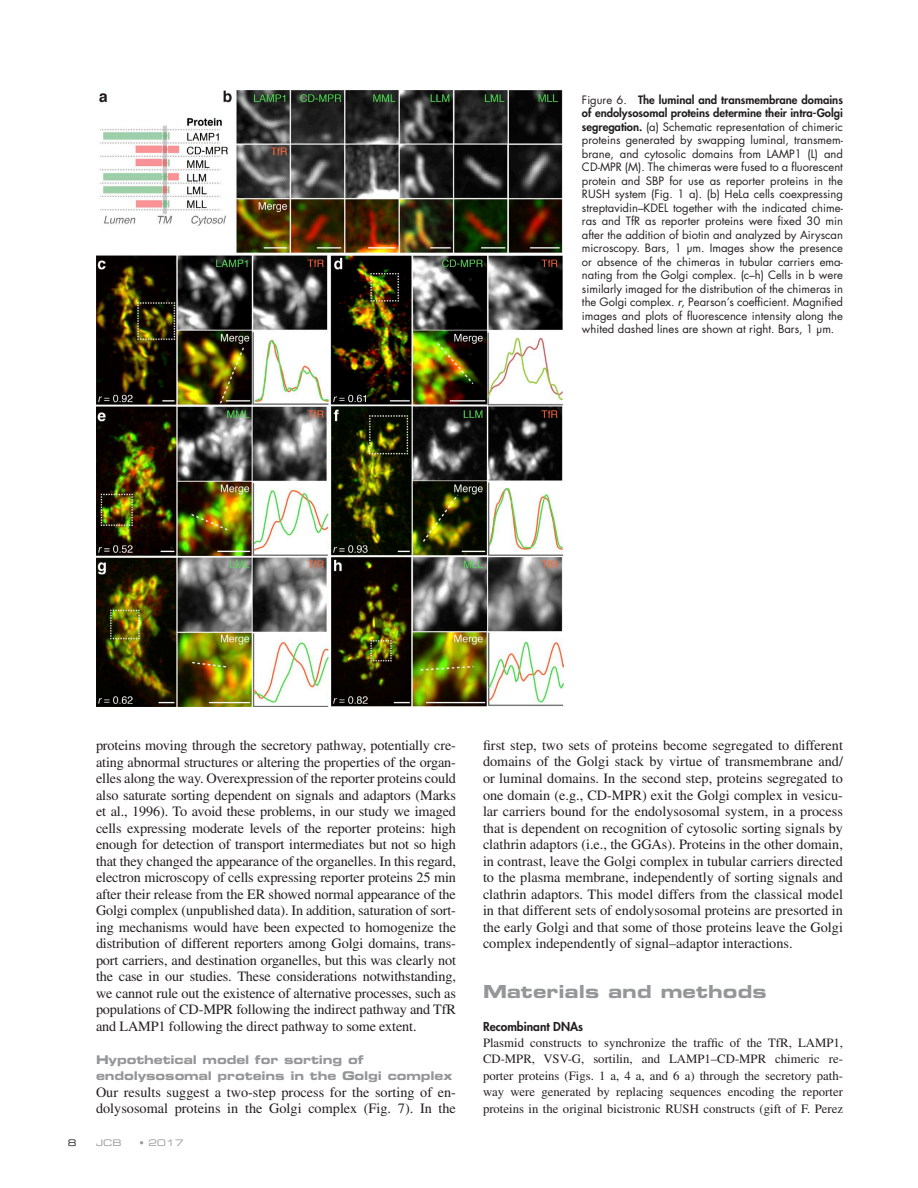
<style>
.page{position:relative;width:918px;height:1188px;background:#fff}
.page>*{position:absolute;margin:0;border:0;box-sizing:border-box;transform-origin:0 0}
.t1{font:18px "Eurostile LT Std Bold Ex 2";letter-spacing:.005em;color:#949698}
.t2{font:14.25px/16.5px "Times LT Std";color:#231f20;text-align:justify}
.t3{font:12.75px/16.5px "Times LT Std";color:#231f20;text-align:justify}
.t4{font:12px/16.5px "Eurostile LT Std Bold Ex 2";letter-spacing:-.01em;color:#949698}
.t5{font:800 12px "Futura Std";color:#231f20}
.t6{font:11.25px/13.5px "Futura Std";color:#231f20;text-align:justify}
.t7{font:9px "Eurostile LT Std Ex 2";letter-spacing:.01em;color:#949698}
.t8{font:9px "Eurostile LT Std Ex 2";color:#231f20}
.s1{font-weight:800}
.s2{font-weight:500;font-style:italic}
</style>
<div class="page">
<img style="left:96px;top:90px;width:468px;height:616px">
<p class="t6" style="left:582px;top:93px;width:263px">Figure 6. <span class="s1">The luminal and transmembrane domains of endolysosomal proteins determine their intra-Golgi segregation.</span> (a) Schematic representation of chimeric proteins generated by swapping luminal, transmem&shy;brane, and cytosolic domains from LAMP1 (L) and CD-MPR (M). The chimeras were fused to a fluorescent protein and SBP for use as reporter proteins in the RUSH system (Fig. 1 a). (b) HeLa cells coexpressing streptavidin–KDEL together with the indicated chime&shy;ras and TfR as reporter proteins were fixed 30 min after the addition of biotin and analyzed by Airyscan microscopy. Bars, 1 µm. Images show the presence or absence of the chimeras in tubular carriers ema&shy;nating from the Golgi complex. (c–h) Cells in b were similarly imaged for the distribution of the chimeras in the Golgi complex. <span class="s2">r</span>, Pearson’s coefficient. Magnified images and plots of fluorescence intensity along the whited dashed lines are shown at right. Bars, 1 µm.</p>
<p class="t2" style="left:96px;top:737px;width:362px">proteins moving through the secretory pathway, potentially cre&shy;ating abnormal structures or altering the properties of the organ&shy;elles along the way. Overexpression of the reporter proteins could also saturate sorting dependent on signals and adaptors (Marks et al., 1996). To avoid these problems, in our study we imaged cells expressing moderate levels of the reporter proteins: high enough for detection of transport intermediates but not so high that they changed the appearance of the organelles. In this regard, electron microscopy of cells expressing reporter proteins 25 min after their release from the ER showed normal appearance of the Golgi complex (unpublished data). In addition, saturation of sort&shy;ing mechanisms would have been expected to homogenize the distribution of different reporters among Golgi domains, trans&shy;port carriers, and destination organelles, but this was clearly not the case in our studies. These considerations notwithstanding, we cannot rule out the existence of alternative processes, such as populations of CD-MPR following the indirect pathway and TfR and LAMP1 following the direct pathway to some extent.</p>
<p class="t4" style="left:96px;top:1051px;width:358px">Hypothetical model for sorting of endolysosomal proteins in the Golgi complex</p>
<p class="t2" style="left:96px;top:1083px;width:362px">Our results suggest a two-step process for the sorting of en&shy;dolysosomal proteins in the Golgi complex (Fig. 7). In the</p>
<p class="t8" style="left:68px;top:1136px;width:10px">8</p>
<p class="t7" style="left:96px;top:1136px;width:27px">JCB</p>
<p class="t7" style="left:139px;top:1136px;width:45px">• 2017</p>
<p class="t2" style="left:483px;top:737px;width:362px">first step, two sets of proteins become segregated to different domains of the Golgi stack by virtue of transmembrane and/ or luminal domains. In the second step, proteins segregated to one domain (e.g., CD-MPR) exit the Golgi complex in vesicu&shy;lar carriers bound for the endolysosomal system, in a process that is dependent on recognition of cytosolic sorting signals by clathrin adaptors (i.e., the GGAs). Proteins in the other domain, in contrast, leave the Golgi complex in tubular carriers directed to the plasma membrane, independently of sorting signals and clathrin adaptors. This model differs from the classical model in that different sets of endolysosomal proteins are presorted in the early Golgi and that some of those proteins leave the Golgi complex independently of signal–adaptor interactions.</p>
<p class="t1" style="left:483px;top:978px;width:285px">Materials and methods</p>
<p class="t5" style="left:483px;top:1018px;width:102px">Recombinant DNAs</p>
<p class="t3" style="left:483px;top:1034px;width:362px">Plasmid constructs to synchronize the traffic of the TfR, LAMP1, CD-MPR, VSV-G, sortilin, and LAMP1–CD-MPR chimeric re&shy;porter proteins (Figs. 1 a, 4 a, and 6 a) through the secretory path&shy;way were generated by replacing sequences encoding the reporter proteins in the original bicistronic RUSH constructs (gift of F. Perez</p>
</div>
